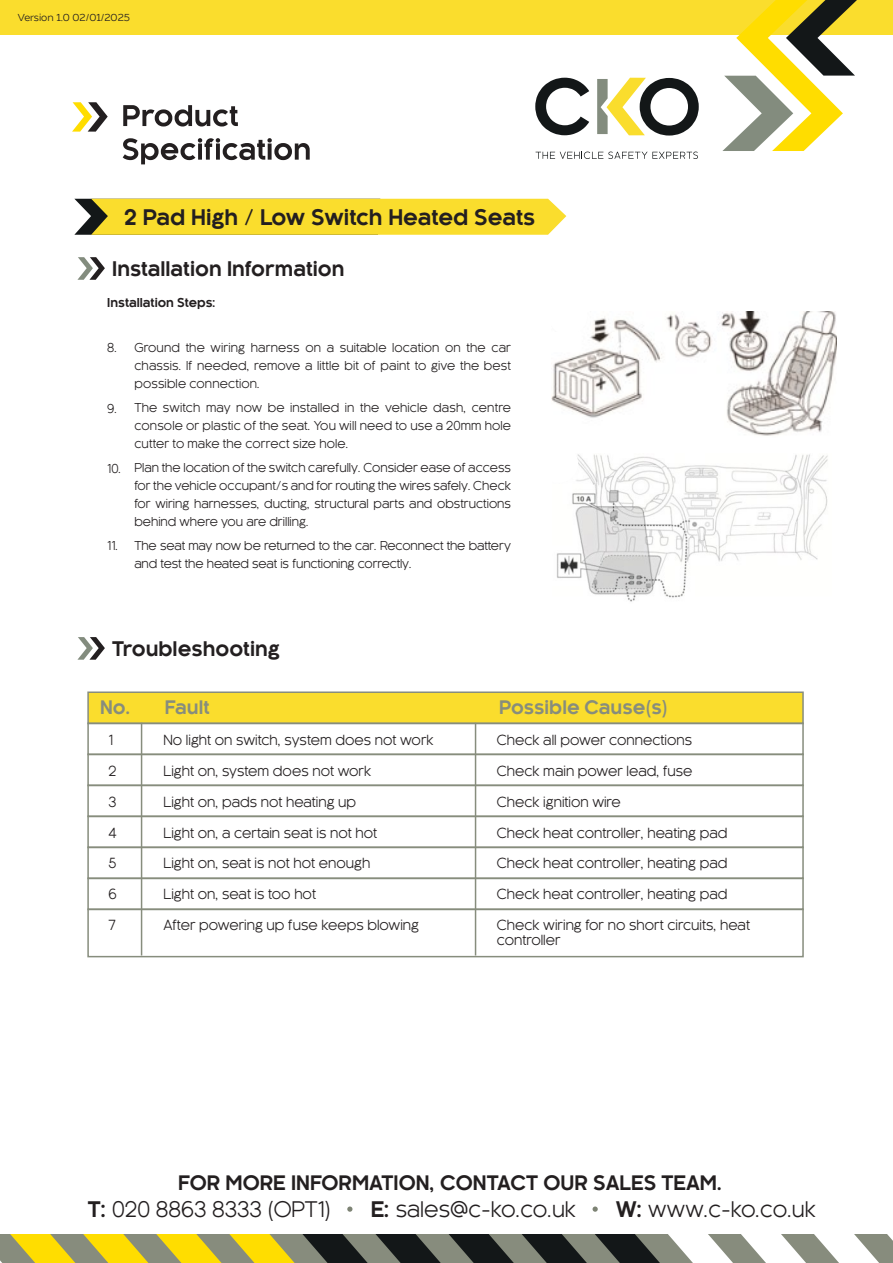
<style>
.page{position:relative;width:893px;height:1263px;background:#fff}
.page>*{position:absolute;margin:0;border:0;box-sizing:border-box;transform-origin:0 0}
.t1{font:21px "Kaleko 205 W00";color:#231f20}
.t2{font:700 21px "Kaleko 205 W00";color:#231f20}
.t3{font:700 19.65px "Kaleko 205 W00";color:#231f20}
.t4{font:700 19.5px "Kaleko 205 W00";color:#231f20}
.t5{font:700 18.15px "Kaleko 205 W00";color:#878d7d}
.t6{font:13.65px/15px "Kaleko 205 W00";color:#231f20}
.t7{font:12px/18px "Kaleko 205 W00";color:#231f20;text-align:justify}
.t8{font:700 12px "Kaleko 205 W00";color:#231f20}
.t9{font:300 10.5px "Naste";color:#231f20}
.s1{font-weight:700}
</style>
<div class="page">
<svg style="left:347px;top:1206px;width:5px;height:6px"></svg>
<svg style="left:593px;top:1206px;width:5px;height:6px"></svg>
<svg style="left:0;top:1234px;width:892px;height:29px;background:#928f61"></svg>
<svg style="left:74px;top:199px;width:492px;height:36px;background:#f1d734"></svg>
<div style="left:0;top:0;width:893px;height:35px;background:#fadd2d"></div>
<svg style="left:72px;top:102px;width:36px;height:30px"></svg>
<svg style="left:123px;top:105px;width:115px;height:22px"></svg>
<svg style="left:123px;top:138px;width:187px;height:26px"></svg>
<svg style="left:536px;top:152px;width:162px;height:7px"></svg>
<svg style="left:535px;top:78px;width:54px;height:57px"></svg>
<svg style="left:597px;top:78px;width:102px;height:58px"></svg>
<svg style="left:722px;top:0;width:135px;height:151px"></svg>
<svg style="left:77px;top:257px;width:28px;height:23px"></svg>
<img style="left:552px;top:311px;width:284px;height:125px">
<img style="left:557px;top:454px;width:271px;height:148px">
<div style="left:539px;top:444px;width:39px;height:39px;background:#fff;border-radius:50%"></div>
<div style="left:548px;top:296px;width:39px;height:39px;background:#fff;border-radius:50%"></div>
<svg style="left:77px;top:637px;width:28px;height:23px"></svg>
<div style="left:87px;top:691px;width:717px;height:33px;background:#fadd2d;border:2px solid #878d7d"></div>
<div style="left:87px;top:722px;width:717px;height:33px;border:2px solid #878d7d"></div>
<div style="left:87px;top:753px;width:717px;height:33px;border:2px solid #878d7d"></div>
<div style="left:87px;top:784px;width:717px;height:33px;border:2px solid #878d7d"></div>
<div style="left:87px;top:815px;width:717px;height:33px;border:2px solid #878d7d"></div>
<div style="left:87px;top:846px;width:717px;height:33px;border:2px solid #878d7d"></div>
<div style="left:87px;top:877px;width:717px;height:33px;border:2px solid #878d7d"></div>
<hr style="left:141px;top:723px;width:1px;height:232px;background:#878d7d">
<div style="left:87px;top:908px;width:717px;height:49px;border:2px solid #878d7d"></div>
<hr style="left:475px;top:723px;width:1px;height:232px;background:#878d7d">
<p class="t9" style="left:18px;top:10px;width:114px">Version 1.0 02/01/2025</p>
<h1 class="t2" style="left:124px;top:205px;width:413px">2 Pad High / Low Switch Heated Seats</h1>
<h2 class="t3" style="left:112px;top:258px;width:234px">Installation Information</h2>
<p class="t8" style="left:107px;top:296px;width:110px">Installation Steps:</p>
<p class="t7" style="left:134px;top:338px;width:378px">Ground the wiring harness on a suitable location on the car chassis. If needed, remove a little bit of paint to give the best possible connection.</p>
<p class="t7" style="left:134px;top:398px;width:378px">The switch may now be installed in the vehicle dash, centre console or plastic of the seat. You will need to use a 20mm hole cutter to make the correct size hole.</p>
<p class="t7" style="left:134px;top:458px;width:378px">Plan the location of the switch carefully. Consider ease of access for the vehicle occupant/s and for routing the wires safely. Check for wiring harnesses, ducting, structural parts and obstructions behind where you are drilling.</p>
<p class="t7" style="left:134px;top:536px;width:378px">The seat may now be returned to the car. Reconnect the battery and test the heated seat is functioning correctly.</p>
<p class="t7" style="left:107px;top:338px;width:11px">8.</p>
<p class="t7" style="left:107px;top:400px;width:11px">9.</p>
<p class="t7" style="left:107px;top:460px;width:15px">10.</p>
<p class="t7" style="left:107px;top:536px;width:12px">11.</p>
<h2 class="t3" style="left:112px;top:638px;width:169px">Troubleshooting</h2>
<h3 class="t5" style="left:100px;top:697px;width:32px">No.</h3>
<p class="t6" style="left:109px;top:733px;width:6px">1</p>
<p class="t6" style="left:109px;top:764px;width:9px">2</p>
<p class="t6" style="left:109px;top:794px;width:9px">3</p>
<p class="t6" style="left:109px;top:825px;width:10px">4</p>
<p class="t6" style="left:109px;top:856px;width:9px">5</p>
<p class="t6" style="left:109px;top:887px;width:10px">6</p>
<p class="t6" style="left:109px;top:917px;width:9px">7</p>
<h3 class="t5" style="left:165px;top:697px;width:46px">Fault</h3>
<h3 class="t5" style="left:499px;top:697px;width:170px">Possible Cause(s)</h3>
<p class="t6" style="left:163px;top:733px;width:272px">No light on switch, system does not work</p>
<p class="t6" style="left:163px;top:764px;width:209px">Light on, system does not work</p>
<p class="t6" style="left:163px;top:794px;width:194px">Light on, pads not heating up</p>
<p class="t6" style="left:163px;top:825px;width:215px">Light on, a certain seat is not hot</p>
<p class="t6" style="left:163px;top:856px;width:208px">Light on, seat is not hot enough</p>
<p class="t6" style="left:163px;top:887px;width:154px">Light on, seat is too hot</p>
<p class="t6" style="left:163px;top:917px;width:257px">After powering up fuse keeps blowing</p>
<p class="t6" style="left:497px;top:733px;width:197px">Check all power connections</p>
<p class="t6" style="left:497px;top:764px;width:197px">Check main power lead, fuse</p>
<p class="t6" style="left:497px;top:794px;width:126px">Check ignition wire</p>
<p class="t6" style="left:497px;top:825px;width:232px">Check heat controller, heating pad</p>
<p class="t6" style="left:497px;top:856px;width:232px">Check heat controller, heating pad</p>
<p class="t6" style="left:497px;top:887px;width:232px">Check heat controller, heating pad</p>
<p class="t6" style="left:497px;top:917px;width:255px">Check wiring for no short circuits, heat controller</p>
<h3 class="t4" style="left:178px;top:1172px;width:546px">FOR MORE INFORMATION, CONTACT OUR SALES TEAM.</h3>
<h1 class="t1" style="left:88px;top:1198px;width:245px"><span class="s1">T:</span> 020 8863 8333 (OPT1)</h1>
<h1 class="t1" style="left:371px;top:1198px;width:207px"><span class="s1">E:</span> sales@c-ko.co.uk</h1>
<h1 class="t1" style="left:616px;top:1198px;width:202px"><span class="s1">W:</span> www.c-ko.co.uk</h1>
</div>
